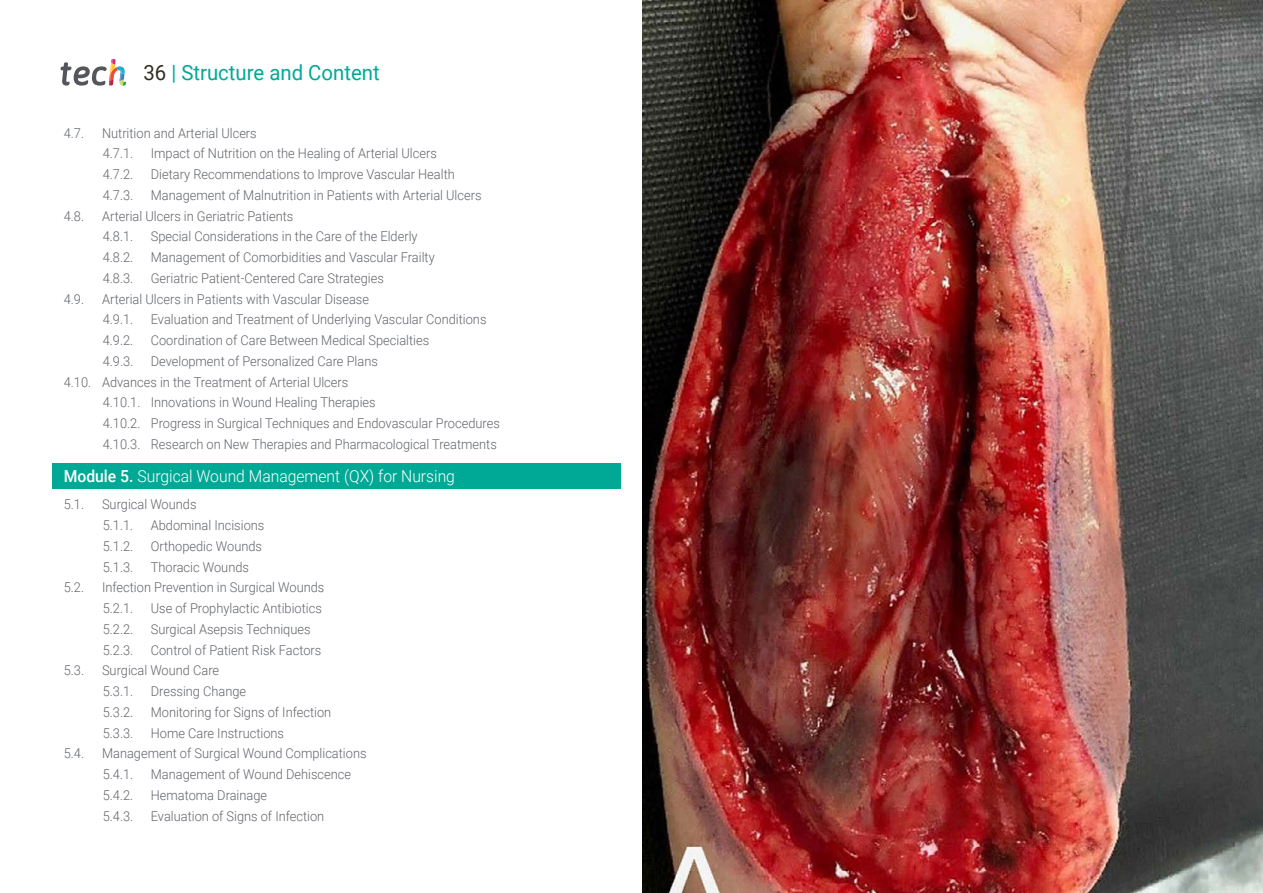
<style>
.page{position:relative;width:1263px;height:893px;background:#fff}
.page>*{position:absolute;margin:0;border:0;box-sizing:border-box;transform-origin:0 0}
.t1{font:21px "Roboto";color:#00a996}
.t2{font:300 16.5px "Roboto";color:#fff;scale:.95 1}
.t3{font:300 13.5px/20.7px "Roboto";color:#61646a;scale:.95 1}
.s1{color:#312e20}
.s2{font-weight:500}
</style>
<div class="page">
<img style="left:642px;top:0;width:621px;height:893px">
<div style="left:53px;top:463px;width:568px;height:25px;background:#00a996"></div>
<svg style="left:61px;top:59px;width:65px;height:27px"></svg>
<h1 class="t1" style="left:144px;top:57px;width:238px"><span class="s1">36</span> | Structure and Content</h1>
<p class="t3" style="left:64px;top:122px;width:23px">4.7.</p>
<p class="t3" style="left:102px;top:122px;width:164px">Nutrition and Arterial Ulcers<br>4.7.1.</p>
<p class="t3" style="left:151px;top:143px;width:303px">Impact of Nutrition on the Healing of Arterial Ulcers</p>
<p class="t3" style="left:103px;top:164px;width:34px">4.7.2.</p>
<p class="t3" style="left:151px;top:164px;width:322px">Dietary Recommendations to Improve Vascular Health</p>
<p class="t3" style="left:103px;top:184px;width:34px">4.7.3.</p>
<p class="t3" style="left:151px;top:184px;width:350px">Management of Malnutrition in Patients with Arterial Ulcers</p>
<p class="t3" style="left:64px;top:205px;width:23px">4.8.</p>
<p class="t3" style="left:102px;top:205px;width:203px">Arterial Ulcers in Geriatric Patients<br>4.8.1.</p>
<p class="t3" style="left:151px;top:226px;width:282px">Special Considerations in the Care of the Elderly</p>
<p class="t3" style="left:103px;top:247px;width:34px">4.8.2.</p>
<p class="t3" style="left:151px;top:247px;width:300px">Management of Comorbidities and Vascular Frailty</p>
<p class="t3" style="left:103px;top:267px;width:34px">4.8.3.</p>
<p class="t3" style="left:151px;top:267px;width:247px">Geriatric Patient-Centered Care Strategies</p>
<p class="t3" style="left:64px;top:288px;width:23px">4.9.</p>
<p class="t3" style="left:102px;top:288px;width:283px">Arterial Ulcers in Patients with Vascular Disease<br>4.9.1.</p>
<p class="t3" style="left:151px;top:309px;width:355px">Evaluation and Treatment of Underlying Vascular Conditions</p>
<p class="t3" style="left:103px;top:330px;width:34px">4.9.2.</p>
<p class="t3" style="left:151px;top:330px;width:295px">Coordination of Care Between Medical Specialties</p>
<p class="t3" style="left:103px;top:350px;width:34px">4.9.3.</p>
<p class="t3" style="left:64px;top:350px;width:332px;text-indent:87px">Development of Personalized Care Plans<br>4.10. Advances in the Treatment of Arterial Ulcers</p>
<p class="t3" style="left:103px;top:392px;width:419px">4.10.1. Innovations in Wound Healing Therapies<br>4.10.2. Progress in Surgical Techniques and Endovascular Procedures<br>4.10.3. Research on New Therapies and Pharmacological Treatments</p>
<p class="t2" style="left:64px;top:465px;width:413px"><span class="s2">Module 5.</span> Surgical Wound Management (QX) for Nursing</p>
<p class="t3" style="left:64px;top:494px;width:23px">5.1.</p>
<p class="t3" style="left:102px;top:494px;width:101px">Surgical Wounds<br>5.1.1.</p>
<p class="t3" style="left:151px;top:514px;width:121px">Abdominal Incisions</p>
<p class="t3" style="left:103px;top:535px;width:34px">5.1.2.</p>
<p class="t3" style="left:151px;top:535px;width:119px">Orthopedic Wounds</p>
<p class="t3" style="left:103px;top:556px;width:34px">5.1.3.</p>
<p class="t3" style="left:151px;top:556px;width:105px">Thoracic Wounds</p>
<p class="t3" style="left:64px;top:577px;width:23px">5.2.</p>
<p class="t3" style="left:102px;top:577px;width:236px">Infection Prevention in Surgical Wounds<br>5.2.1.</p>
<p class="t3" style="left:151px;top:597px;width:182px">Use of Prophylactic Antibiotics</p>
<p class="t3" style="left:103px;top:618px;width:34px">5.2.2.</p>
<p class="t3" style="left:151px;top:618px;width:170px">Surgical Asepsis Techniques</p>
<p class="t3" style="left:103px;top:639px;width:34px">5.2.3.</p>
<p class="t3" style="left:151px;top:639px;width:181px">Control of Patient Risk Factors</p>
<p class="t3" style="left:64px;top:660px;width:23px">5.3.</p>
<p class="t3" style="left:102px;top:660px;width:125px">Surgical Wound Care<br>5.3.1.</p>
<p class="t3" style="left:151px;top:680px;width:102px">Dressing Change</p>
<p class="t3" style="left:103px;top:701px;width:34px">5.3.2.</p>
<p class="t3" style="left:151px;top:701px;width:191px">Monitoring for Signs of Infection</p>
<p class="t3" style="left:103px;top:722px;width:34px">5.3.3.</p>
<p class="t3" style="left:151px;top:722px;width:142px">Home Care Instructions</p>
<p class="t3" style="left:64px;top:743px;width:23px">5.4.</p>
<p class="t3" style="left:102px;top:743px;width:280px">Management of Surgical Wound Complications<br>5.4.1.</p>
<p class="t3" style="left:151px;top:763px;width:212px">Management of Wound Dehiscence</p>
<p class="t3" style="left:103px;top:784px;width:34px">5.4.2.</p>
<p class="t3" style="left:151px;top:784px;width:124px">Hematoma Drainage</p>
<p class="t3" style="left:103px;top:805px;width:34px">5.4.3.</p>
<p class="t3" style="left:151px;top:805px;width:184px">Evaluation of Signs of Infection</p>
</div>
